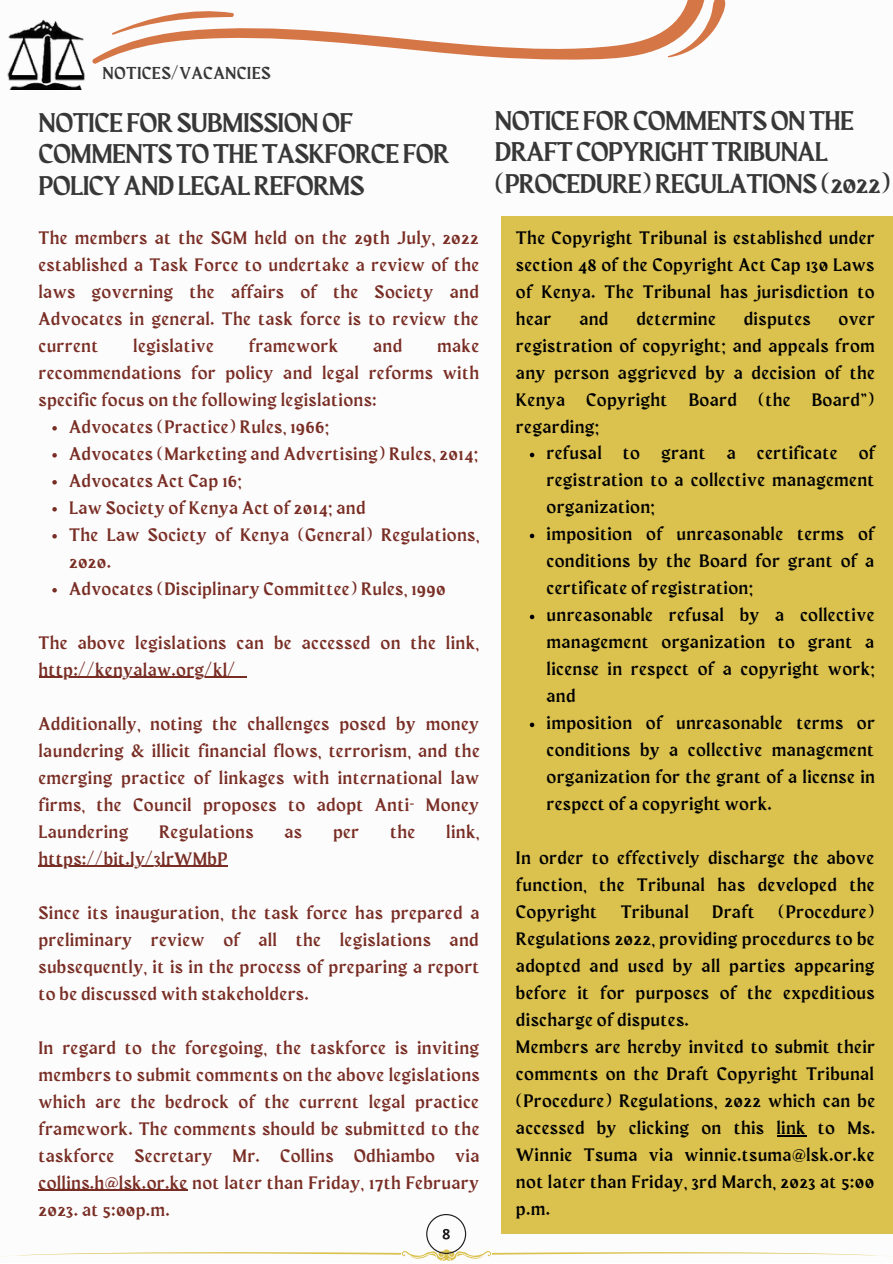
<style>
.page{position:relative;width:893px;height:1264px;background:#fff}
.page>*{position:absolute;margin:0;border:0;box-sizing:border-box;transform-origin:0 0}
.t1{font:27px/31.5px "Maragsa Display";color:#373737}
.t2{font:18px/27px "Maragsa Display";letter-spacing:.05em;color:#792e25;text-align:justify}
.t3{font:18px/27px "Maragsa Display";letter-spacing:.05em;color:#000;text-align:justify}
.t4{font:17.25px "Maragsa Display";letter-spacing:.05em;color:#373737}
</style>
<div class="page">
<img style="left:7px;top:19px;width:78px;height:70px">
<svg style="left:92px;top:0;width:633px;height:64px"></svg>
<div style="left:501px;top:216px;width:391px;height:1017px;background:#dbc24f"></div>
<svg style="left:1px;top:1214px;width:891px;height:47px"></svg>
<svg style="left:52px;top:426px;width:5px;height:4px"></svg>
<svg style="left:52px;top:453px;width:5px;height:4px"></svg>
<svg style="left:52px;top:480px;width:5px;height:4px"></svg>
<svg style="left:52px;top:507px;width:5px;height:4px"></svg>
<svg style="left:52px;top:534px;width:5px;height:4px"></svg>
<svg style="left:52px;top:588px;width:5px;height:4px"></svg>
<hr style="left:39px;top:677px;width:197px;height:1px;background:#792e25">
<hr style="left:39px;top:865px;width:189px;height:1px;background:#792e25">
<hr style="left:39px;top:1189px;width:149px;height:1px;background:#792e25">
<svg style="left:529px;top:453px;width:5px;height:4px"></svg>
<svg style="left:529px;top:533px;width:5px;height:5px"></svg>
<svg style="left:529px;top:614px;width:5px;height:5px"></svg>
<svg style="left:529px;top:722px;width:5px;height:5px"></svg>
<hr style="left:776px;top:1135px;width:30px;height:1px;background:#000">
<p class="t4" style="left:103px;top:65px;width:169px">NOTICES/VACANCIES</p>
<p class="t1" style="left:39px;top:109px;width:412px">NOTICE FOR SUBMISSIONOF<br>COMMENTS TOTHE TASKFORCE FOR<br>POLICYAND LEGAL REFORMS</p>
<p class="t2" style="left:39px;top:225px;width:442px">The members at the SGM held on the 29th July, 2022 established a Task Force to undertake a review of the laws governing the affairs of the Society and Advocates in general. The task force is to review the current</p>
<p class="t2" style="left:39px;top:333px;width:441px;text-indent:398px">make recommendations for policy and legal reforms with specific focus on the following legislations:</p>
<p class="t2" style="left:134px;top:333px;width:82px">legislative</p>
<p class="t2" style="left:249px;top:333px;width:90px">framework</p>
<p class="t2" style="left:373px;top:333px;width:30px">and</p>
<p class="t2" style="left:69px;top:414px;width:261px">Advocates (Practice) Rules, 1966;</p>
<p class="t2" style="left:69px;top:441px;width:410px">Advocates (Marketing and Advertising) Rules, 2014;</p>
<p class="t2" style="left:69px;top:468px;width:174px">Advocates Act Cap 16;</p>
<p class="t2" style="left:69px;top:495px;width:297px">Law Society of Kenya Act of 2014; and</p>
<p class="t2" style="left:69px;top:522px;width:411px">The Law Society of Kenya (General) Regulations,<br>2020.</p>
<p class="t2" style="left:69px;top:576px;width:377px">Advocates (Disciplinary Committee) Rules, 1990</p>
<p class="t2" style="left:39px;top:630px;width:441px">The above legislations can be accessed on the link, http://kenyalaw.org/kl/</p>
<p class="t2" style="left:39px;top:711px;width:442px">Additionally, noting the challenges posed by money laundering &amp; illicit financial flows, terrorism, and the emerging practice of linkages with international law firms, the Council proposes to adopt Anti- Money Laundering</p>
<p class="t2" style="left:160px;top:819px;width:95px">Regulations</p>
<p class="t2" style="left:285px;top:819px;width:19px">as</p>
<p class="t2" style="left:333px;top:819px;width:27px">per</p>
<p class="t2" style="left:390px;top:819px;width:26px">the</p>
<p class="t2" style="left:446px;top:819px;width:34px">link,</p>
<p class="t2" style="left:39px;top:846px;width:190px">https://bit.ly/3lrWMbP</p>
<p class="t2" style="left:39px;top:900px;width:442px">Since its inauguration, the task force has prepared a preliminary review of all the legislations and subsequently, it is in the process of preparing a report to be discussed with stakeholders.</p>
<p class="t2" style="left:39px;top:1035px;width:442px">In regard to the foregoing, the taskforce is inviting members to submit comments on the above legislations which are the bedrock of the current legal practice framework. The comments should be submitted to the taskforce Secretary Mr. Collins Odhiambo via collins.h@lsk.or.ke not later than Friday, 17th February 2023. at 5:00p.m.</p>
<p class="t1" style="left:495px;top:106px;width:396px">NOTICE FOR COMMENTSONTHE<br>DRAFT COPYRIGHT TRIBUNAL (PROCEDURE) REGULATIONS (2022)</p>
<p class="t3" style="left:516px;top:225px;width:359px">The Copyright Tribunal is established under section 48 of the Copyright Act Cap 130 Laws of Kenya. The Tribunal has jurisdiction to hear</p>
<p class="t3" style="left:579px;top:306px;width:30px">and</p>
<p class="t3" style="left:636px;top:306px;width:80px">determine</p>
<p class="t3" style="left:744px;top:306px;width:68px">disputes</p>
<p class="t3" style="left:516px;top:306px;width:360px;text-indent:322px">over registration of copyright; and appeals from any person aggrieved by a decision of the Kenya Copyright Board (the Board”) regarding;</p>
<p class="t3" style="left:547px;top:441px;width:329px">refusal to grant a certificate of registration to a collective management organization;</p>
<p class="t3" style="left:547px;top:522px;width:329px">imposition of unreasonable terms of conditions by the Board for grant of a certificate of registration;</p>
<p class="t3" style="left:547px;top:603px;width:329px">unreasonable refusal by a collective management organization to grant a license in respect of a copyright work; and</p>
<p class="t3" style="left:547px;top:711px;width:329px">imposition of unreasonable terms or conditions by a collective management organization for the grant of a license in respect of a copyright work.</p>
<p class="t3" style="left:516px;top:846px;width:359px">In order to effectively discharge the above function, the Tribunal has developed the Copyright</p>
<p class="t3" style="left:516px;top:899px;width:359px;text-indent:262px">(Procedure)<br>Regulations 2022, providing procedures to be adopted and used by all parties appearing before it for purposes of the expeditious discharge of disputes.</p>
<p class="t3" style="left:516px;top:1034px;width:360px">Members are hereby invited to submit their comments on the Draft Copyright Tribunal (Procedure) Regulations, 2022 which can be accessed by clicking on this link to Ms.<br>Winnie Tsuma via winnie.tsuma@lsk.or.ke not later than Friday, 3rd March, 2023 at 5:00 p.m.</p>
<p class="t3" style="left:621px;top:899px;width:69px">Tribunal</p>
<p class="t3" style="left:712px;top:899px;width:44px">Draft</p>
</div>
